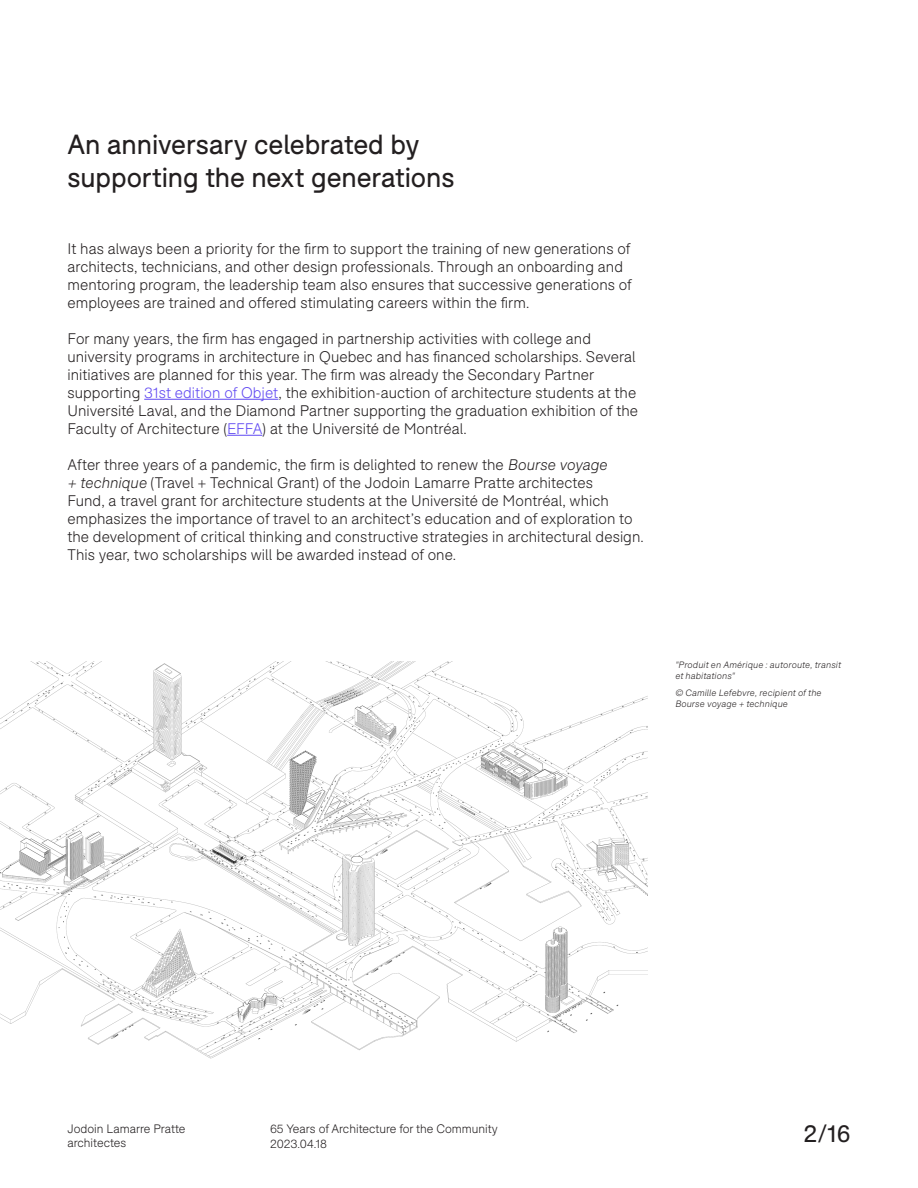
<style>
.page{position:relative;width:918px;height:1188px;background:#fff}
.page>*{position:absolute;margin:0;border:0;box-sizing:border-box;transform-origin:0 0}
.t1{font:27px/32.4px "F37 Bolton";letter-spacing:-.005em;color:#231f20}
.t2{font:24px "F37 Bolton";color:#231f20}
.t3{font:300 15px/18px "F37 Bolton";letter-spacing:.005em;color:#231f20}
.t4{font:300 12px/14.4px "F37 Bolton";color:#231f20}
.t5{font:italic 300 9px/10.8px "F37 Bolton";letter-spacing:.02em;color:#231f20}
.s1{color:#6049f2}
.s2{font-style:italic}
</style>
<div class="page">
<img style="left:0;top:662px;width:648px;height:397px">
<hr style="left:144px;top:399px;width:134px;height:1px;background:#6049f2">
<hr style="left:227px;top:435px;width:35px;height:1px;background:#6049f2">
<h1 class="t1" style="left:68px;top:129px;width:389px">An anniversary celebrated by supporting the next generations</h1>
<p class="t3" style="left:68px;top:239px;width:566px">It has always been a priority for the firm to support the training of new generations of architects, technicians, and other design professionals. Through an onboarding and mentoring program, the leadership team also ensures that successive generations of employees are trained and offered stimulating careers within the firm.</p>
<p class="t3" style="left:68px;top:329px;width:572px">For many years, the firm has engaged in partnership activities with college and university programs in architecture in Quebec and has financed scholarships. Several initiatives are planned for this year. The firm was already the Secondary Partner supporting <span class="s1">31st edition of Objet</span>, the exhibition-auction of architecture students at the Université Laval, and the Diamond Partner supporting the graduation exhibition of the Faculty of Architecture (<span class="s1">EFFA</span>) at the Université de Montréal.</p>
<p class="t3" style="left:68px;top:455px;width:578px">After three years of a pandemic, the firm is delighted to renew the <span class="s2">Bourse voyage<br>+ technique</span> (Travel + Technical Grant) of the Jodoin Lamarre Pratte architectes<br>Fund, a travel grant for architecture students at the Université de Montréal, which emphasizes the importance of travel to an architect’s education and of exploration to the development of critical thinking and constructive strategies in architectural design.<br>This year, two scholarships will be awarded instead of one.</p>
<p class="t5" style="left:675px;top:659px;width:167px">"Produit en Amérique : autoroute, transit et habitations"</p>
<p class="t5" style="left:675px;top:688px;width:148px">© Camille Lefebvre, recipient of the<br>Bourse voyage + technique</p>
<p class="t4" style="left:68px;top:1122px;width:120px">Jodoin Lamarre Pratte architectes</p>
<h2 class="t2" style="left:804px;top:1119px;width:48px">2/16</h2>
<p class="t4" style="left:270px;top:1122px;width:229px">65 Years of Architecture for the Community<br>2023.04.18</p>
</div>
